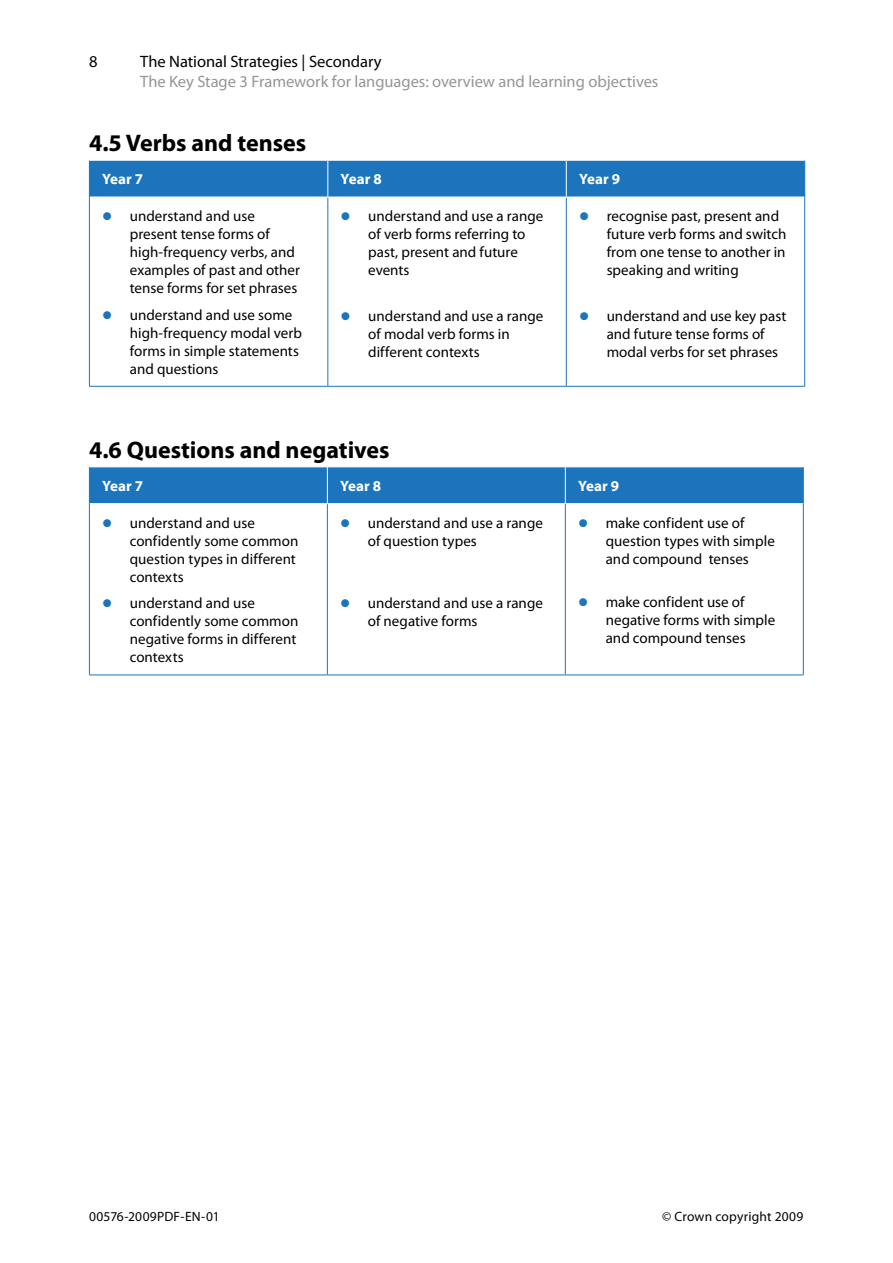
<style>
.page{position:relative;width:893px;height:1263px;background:#fff}
.page>*{position:absolute;margin:0;border:0;box-sizing:border-box;transform-origin:0 0}
.sect2_title{font:700 24px "Myriad Pro 2";color:#000}
.t1{font:16.5px "Myriad Pro 2";color:#939598}
.t2{font:16.5px "Myriad Pro 2";color:#000}
.itemizedlist_1alt{font:15px/18px "Myriad Pro 2";letter-spacing:.005em;color:#000}
.itemizedlist_3alt{font:700 15px "Myriad Pro 2";letter-spacing:.005em;color:#fff}
.t3{font:13.5px "Myriad Pro 2";letter-spacing:.015em;color:#000}
.s1{font-weight:700;font-size:30px;color:#1c75bc}
</style>
<div class="page">
<div style="left:90px;top:161px;width:714px;height:36px;background:#1c75bc"></div>
<hr style="left:327px;top:197px;width:1px;height:189px;background:#1c75bc">
<hr style="left:566px;top:197px;width:1px;height:189px;background:#1c75bc">
<hr style="left:89px;top:197px;width:1px;height:189px;background:#1c75bc">
<hr style="left:804px;top:197px;width:1px;height:189px;background:#1c75bc">
<hr style="left:89px;top:386px;width:239px;height:1px;background:#1c75bc">
<hr style="left:328px;top:386px;width:238px;height:1px;background:#1c75bc">
<hr style="left:566px;top:386px;width:239px;height:1px;background:#1c75bc">
<hr style="left:327px;top:161px;width:1px;height:36px;background:#fff">
<hr style="left:566px;top:161px;width:1px;height:36px;background:#fff">
<hr style="left:90px;top:197px;width:238px;height:1px;background:#fff">
<hr style="left:566px;top:197px;width:238px;height:1px;background:#fff">
<hr style="left:89px;top:161px;width:1px;height:36px;background:#1c75bc">
<hr style="left:804px;top:161px;width:1px;height:36px;background:#1c75bc">
<div style="left:90px;top:467px;width:713px;height:36px;background:#1c75bc"></div>
<hr style="left:327px;top:504px;width:1px;height:170px;background:#1c75bc">
<hr style="left:565px;top:504px;width:1px;height:170px;background:#1c75bc">
<hr style="left:89px;top:504px;width:1px;height:170px;background:#1c75bc">
<hr style="left:803px;top:504px;width:1px;height:170px;background:#1c75bc">
<hr style="left:89px;top:674px;width:238px;height:1px;background:#1c75bc">
<hr style="left:327px;top:674px;width:238px;height:1px;background:#1c75bc">
<hr style="left:565px;top:674px;width:239px;height:1px;background:#1c75bc">
<hr style="left:327px;top:467px;width:1px;height:36px;background:#fff">
<hr style="left:565px;top:467px;width:1px;height:36px;background:#fff">
<hr style="left:89px;top:467px;width:1px;height:37px;background:#1c75bc">
<hr style="left:803px;top:467px;width:1px;height:37px;background:#1c75bc">
<p class="t2" style="left:89px;top:51px;width:10px">8</p>
<p class="t2" style="left:140px;top:51px;width:243px">The National Strategies | Secondary</p>
<p class="t1" style="left:140px;top:71px;width:520px">The Key Stage 3 Framework for languages: overview and learning objectives</p>
<p class="sect2_title" style="left:89px;top:128px;width:219px">4.5 Verbs and tenses</p>
<p class="itemizedlist_3alt" style="left:102px;top:169px;width:43px">Year 7</p>
<p class="itemizedlist_3alt" style="left:341px;top:169px;width:43px">Year 8</p>
<p class="itemizedlist_3alt" style="left:579px;top:169px;width:43px">Year 9</p>
<p class="itemizedlist_1alt" style="left:130px;top:207px;width:172px;text-indent:-28px"><span class="s1">•</span> understand and use present tense forms of high-frequency verbs, and examples of past and other tense forms for set phrases</p>
<p class="itemizedlist_1alt" style="left:130px;top:305px;width:174px;text-indent:-28px"><span class="s1">•</span> understand and use some high-frequency modal verb forms in simple statements and questions</p>
<p class="itemizedlist_1alt" style="left:368px;top:207px;width:177px;text-indent:-28px"><span class="s1">•</span> understand and use a range of verb forms referring to past, present and future events</p>
<p class="itemizedlist_1alt" style="left:368px;top:306px;width:177px;text-indent:-28px"><span class="s1">•</span> understand and use a range of modal verb forms in different contexts</p>
<p class="itemizedlist_1alt" style="left:607px;top:207px;width:181px;text-indent:-28px"><span class="s1">•</span> recognise past, present and future verb forms and switch from one tense to another in speaking and writing</p>
<p class="itemizedlist_1alt" style="left:607px;top:306px;width:181px;text-indent:-28px"><span class="s1">•</span> understand and use key past and future tense forms of modal verbs for set phrases</p>
<p class="sect2_title" style="left:89px;top:434px;width:302px">4.6 Questions and negatives</p>
<p class="itemizedlist_3alt" style="left:102px;top:476px;width:43px">Year 7</p>
<p class="itemizedlist_3alt" style="left:340px;top:476px;width:43px">Year 8</p>
<p class="itemizedlist_3alt" style="left:578px;top:476px;width:43px">Year 9</p>
<p class="itemizedlist_1alt" style="left:130px;top:513px;width:170px;text-indent:-28px"><span class="s1">•</span> understand and use confidently some common question types in different contexts</p>
<p class="itemizedlist_1alt" style="left:130px;top:594px;width:170px;text-indent:-28px"><span class="s1">•</span> understand and use confidently some common negative forms in different contexts</p>
<p class="itemizedlist_1alt" style="left:606px;top:513px;width:171px;text-indent:-28px"><span class="s1">•</span> make confident use of question types with simple and compound tenses</p>
<p class="itemizedlist_1alt" style="left:606px;top:593px;width:171px;text-indent:-28px"><span class="s1">•</span> make confident use of negative forms with simple and compound tenses</p>
<p class="itemizedlist_1alt" style="left:368px;top:513px;width:177px;text-indent:-28px"><span class="s1">•</span> understand and use a range of question types</p>
<p class="itemizedlist_1alt" style="left:368px;top:594px;width:177px;text-indent:-28px"><span class="s1">•</span> understand and use a range of negative forms</p>
<p class="t3" style="left:89px;top:1208px;width:132px">00576-2009PDF-EN-01</p>
<p class="t3" style="left:662px;top:1208px;width:143px">© Crown copyright 2009</p>
</div>
